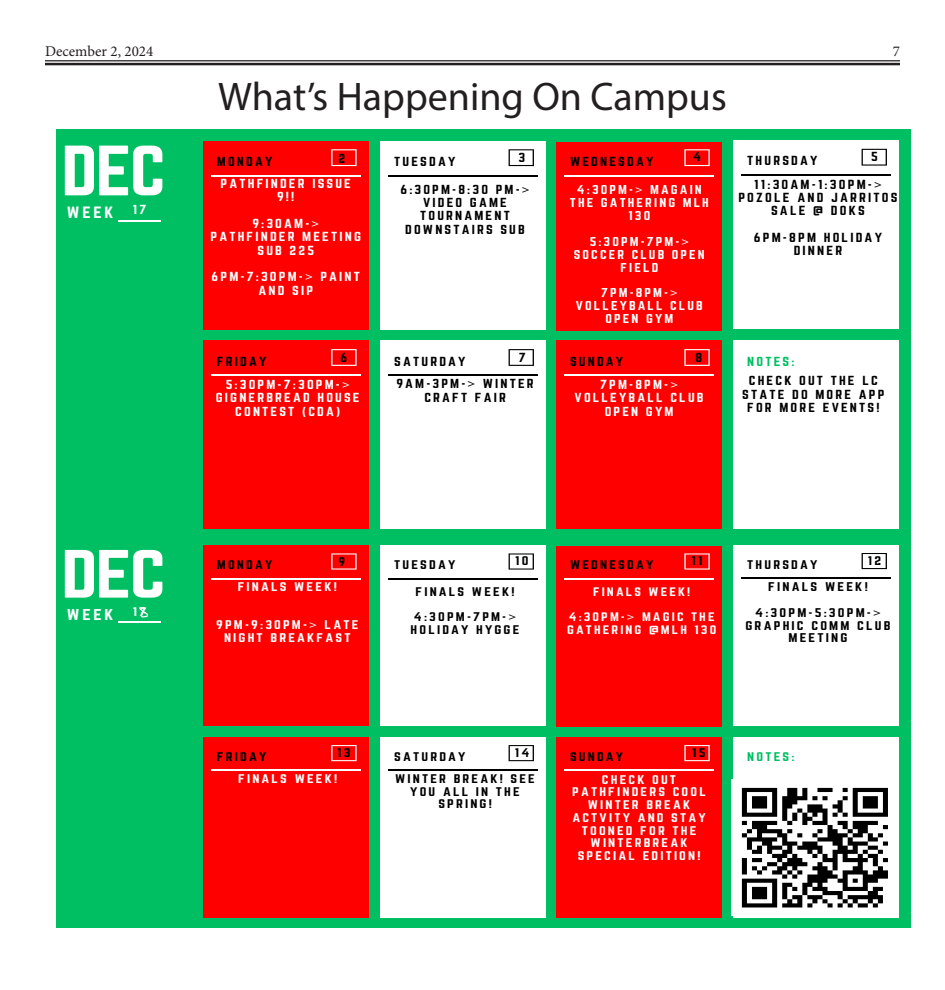
<style>
.page{position:relative;width:945px;height:990px;background:#fff}
.page>*{position:absolute;margin:0;border:0;box-sizing:border-box;transform-origin:0 0}
.t1{font:62.12px "Norwester";color:#fff;scale:1.17 1}
.t2{font:59.62px "Norwester";color:#fff;scale:1.22 1}
.t3{font:40px "Myriad Pro";color:#231f20}
.t4{font:15px "Minion Pro";color:#231f20}
.t5{font:14.38px "Norwester";color:#fff;scale:1.17 1}
.t6{font:13.75px "Norwester";color:#fff;scale:1.22 1}
.t7{font:11.5px/13.2px "Norwester";letter-spacing:.16em;color:#000;text-align:center;scale:1.17 1}
.t8{font:11.5px/13.2px "Norwester";letter-spacing:.16em;color:#fff;text-align:center;scale:1.17 1}
.t9{font:11.5px "Norwester";letter-spacing:.16em;color:#00bf63;scale:1.17 1}
.t10{font:11.25px/12.9px "Norwester";letter-spacing:.16em;color:#fff;text-align:center;scale:1.17 1}
.t11{font:11px/12.8px "Norwester";letter-spacing:.16em;color:#000;text-align:center;scale:1.22 1}
.t12{font:11px/12.8px "Norwester";letter-spacing:.16em;color:#fff;text-align:center;scale:1.22 1}
.t13{font:11px "Norwester";letter-spacing:.16em;color:#00bf63;scale:1.22 1}
.t14{font:10.75px/12.4px "Norwester";letter-spacing:.16em;color:#fff;scale:1.22 1}
.s1{font-family:"Noto Sans"}
</style>
<div class="page">
<div style="left:56px;top:534px;width:855px;height:394px;background:#00bf63"></div>
<div style="left:203px;top:737px;width:165px;height:181px;background:#f00"></div>
<svg style="left:331px;top:745px;width:26px;height:16px"></svg>
<hr style="left:211px;top:770px;width:149px;height:1px;background:#fff">
<div style="left:380px;top:737px;width:166px;height:181px;background:#fff"></div>
<svg style="left:509px;top:745px;width:25px;height:16px"></svg>
<hr style="left:388px;top:770px;width:149px;height:1px;background:#000">
<div style="left:556px;top:737px;width:166px;height:181px;background:#f00"></div>
<svg style="left:684px;top:745px;width:26px;height:16px"></svg>
<hr style="left:564px;top:770px;width:149px;height:1px;background:#fff">
<div style="left:733px;top:737px;width:166px;height:181px;background:#fff"></div>
<div style="left:203px;top:545px;width:165px;height:181px;background:#f00"></div>
<svg style="left:331px;top:553px;width:26px;height:17px"></svg>
<div style="left:380px;top:545px;width:166px;height:181px;background:#fff"></div>
<svg style="left:509px;top:553px;width:25px;height:17px"></svg>
<hr style="left:388px;top:578px;width:149px;height:1px;background:#000">
<div style="left:556px;top:547px;width:166px;height:180px;background:#f00"></div>
<svg style="left:684px;top:553px;width:26px;height:17px"></svg>
<hr style="left:564px;top:578px;width:149px;height:1px;background:#fff">
<div style="left:733px;top:545px;width:166px;height:181px;background:#fff"></div>
<svg style="left:862px;top:553px;width:25px;height:16px"></svg>
<hr style="left:741px;top:578px;width:149px;height:1px;background:#000">
<hr style="left:211px;top:578px;width:149px;height:1px;background:#fff">
<div style="left:732px;top:780px;width:166px;height:136px;background:#fff"></div>
<svg style="left:741px;top:787px;width:147px;height:121px"></svg>
<img style="left:118px;top:622px;width:43px;height:1px">
<hr style="left:45px;top:63px;width:855px;height:2px;background:#231f20">
<hr style="left:45px;top:60px;width:855px;height:1px;background:#231f20">
<div style="left:56px;top:129px;width:855px;height:411px;background:#00bf63"></div>
<div style="left:203px;top:341px;width:165px;height:188px;background:#f00"></div>
<svg style="left:331px;top:349px;width:26px;height:17px"></svg>
<hr style="left:211px;top:375px;width:149px;height:1px;background:#fff">
<div style="left:380px;top:341px;width:166px;height:188px;background:#fff"></div>
<svg style="left:509px;top:349px;width:25px;height:17px"></svg>
<hr style="left:388px;top:375px;width:149px;height:1px;background:#000">
<div style="left:556px;top:341px;width:166px;height:188px;background:#f00"></div>
<svg style="left:684px;top:349px;width:26px;height:17px"></svg>
<hr style="left:564px;top:375px;width:149px;height:1px;background:#fff">
<div style="left:733px;top:341px;width:166px;height:188px;background:#fff"></div>
<div style="left:203px;top:141px;width:165px;height:188px;background:#f00"></div>
<svg style="left:331px;top:149px;width:26px;height:17px"></svg>
<div style="left:380px;top:141px;width:166px;height:188px;background:#fff"></div>
<svg style="left:509px;top:149px;width:25px;height:17px"></svg>
<hr style="left:388px;top:175px;width:149px;height:1px;background:#000">
<div style="left:556px;top:142px;width:166px;height:189px;background:#f00"></div>
<svg style="left:684px;top:149px;width:26px;height:17px"></svg>
<hr style="left:564px;top:175px;width:149px;height:1px;background:#fff">
<div style="left:733px;top:140px;width:166px;height:189px;background:#fff"></div>
<svg style="left:862px;top:149px;width:25px;height:17px"></svg>
<hr style="left:741px;top:175px;width:149px;height:1px;background:#000">
<hr style="left:211px;top:175px;width:149px;height:1px;background:#fff">
<img style="left:118px;top:220px;width:43px;height:1px">
<svg style="left:139px;top:607px;width:10px;height:11px"></svg>
<p class="t4" style="left:45px;top:41px;width:110px">December 2, 2024</p>
<p class="t4" style="left:893px;top:41px;width:9px">7</p>
<p class="t3" style="left:218px;top:72px;width:510px">What’s Happening On Campus</p>
<p class="t1" style="left:61px;top:141px;width:91px">DEC</p>
<p class="t5" style="left:67px;top:206px;width:41px">WEEK</p>
<p class="t8" style="left:133px;top:204px;width:13px">17</p>
<p class="t7" style="left:339px;top:152px;width:7px">2</p>
<p class="t7" style="left:518px;top:151px;width:7px">3</p>
<p class="t7" style="left:693px;top:150px;width:8px">4</p>
<p class="t7" style="left:217px;top:155px;width:49px">MONDAY</p>
<p class="t7" style="left:394px;top:155px;width:54px">TUESDAY</p>
<p class="t7" style="left:570px;top:155px;width:73px">WEDNESDAY</p>
<p class="t7" style="left:747px;top:154px;width:61px">THURSDAY</p>
<p class="t7" style="left:871px;top:150px;width:7px">5</p>
<p class="t8" style="left:221px;top:177px;width:113px">PATHFINDER ISSUE<br>9!!</p>
<p class="t8" style="left:211px;top:217px;width:130px">9:30AM-<span class="s1">&gt;<br></span>PATHFINDER MEETING<br>SUB 225</p>
<p class="t8" style="left:212px;top:270px;width:128px">6PM-7:30PM-<span class="s1">&gt;</span> PAINT<br>AND SIP</p>
<p class="t7" style="left:400px;top:183px;width:112px">6:30PM-8:30 PM-<span class="s1">&gt;<br></span>VIDEO GAME<br>TOURNAMENT<br>DOWNSTAIRS SUB</p>
<p class="t10" style="left:570px;top:184px;width:120px">4:30PM-<span class="s1">&gt;</span> MAGAIN<br>THE GATHERING MLH<br>130</p>
<p class="t10" style="left:574px;top:235px;width:113px">5:30PM-7PM-<span class="s1">&gt;<br></span>SOCCER CLUB OPEN<br>FIELD</p>
<p class="t10" style="left:576px;top:287px;width:110px">7PM-8PM-<span class="s1">&gt;<br></span>VOLLEYBALL CLUB<br>OPEN GYM</p>
<p class="t7" style="left:738px;top:178px;width:138px">11:30AM-1:30PM-<span class="s1">&gt;<br></span>POZOLE AND JARRITOS<br>SALE @ DOKS</p>
<p class="t7" style="left:754px;top:231px;width:111px">6PM-8PM HOLIDAY<br>DINNER</p>
<p class="t7" style="left:341px;top:351px;width:7px">6</p>
<p class="t7" style="left:519px;top:351px;width:8px">7</p>
<p class="t7" style="left:696px;top:351px;width:7px">8</p>
<p class="t7" style="left:217px;top:355px;width:44px">FRIDAY</p>
<p class="t7" style="left:394px;top:355px;width:62px">SATURDAY</p>
<p class="t7" style="left:570px;top:355px;width:47px">SUNDAY</p>
<p class="t9" style="left:747px;top:355px;width:42px">NOTES:</p>
<p class="t8" style="left:216px;top:378px;width:124px">5:30PM-7:30PM-<span class="s1">&gt;<br></span>GIGNERBREAD HOUSE<br>CONTEST (CDA)</p>
<p class="t7" style="left:396px;top:378px;width:119px">9AM-3PM-<span class="s1">&gt;</span> WINTER<br>CRAFT FAIR</p>
<p class="t8" style="left:575px;top:378px;width:112px">7PM-8PM-<span class="s1">&gt;<br></span>VOLLEYBALL CLUB<br>OPEN GYM</p>
<p class="t7" style="left:742px;top:375px;width:123px">CHECK OUT THE LC<br>STATE DO MORE APP<br>FOR MORE EVENTS!</p>
<p class="t2" style="left:61px;top:545px;width:87px">DEC</p>
<p class="t6" style="left:67px;top:608px;width:40px">WEEK</p>
<p class="t12" style="left:133px;top:606px;width:13px">17</p>
<p class="t11" style="left:339px;top:556px;width:7px">9</p>
<p class="t11" style="left:515px;top:555px;width:12px">10</p>
<p class="t11" style="left:692px;top:555px;width:11px">11</p>
<p class="t11" style="left:217px;top:559px;width:47px">MONDAY</p>
<p class="t11" style="left:394px;top:559px;width:52px">TUESDAY</p>
<p class="t11" style="left:570px;top:559px;width:70px">WEDNESDAY</p>
<p class="t11" style="left:747px;top:558px;width:59px">THURSDAY</p>
<p class="t11" style="left:868px;top:555px;width:12px">12</p>
<p class="t12" style="left:238px;top:580px;width:83px">FINALS WEEK!</p>
<p class="t12" style="left:216px;top:619px;width:118px">9PM-9:30PM-<span class="s1">&gt;</span> LATE<br>NIGHT BREAKFAST</p>
<p class="t11" style="left:416px;top:586px;width:83px">FINALS WEEK!</p>
<p class="t11" style="left:411px;top:611px;width:91px">4:30PM-7PM-<span class="s1">&gt;<br></span>HOLIDAY HYGGE</p>
<p class="t14" style="left:593px;top:586px;width:81px">FINALS WEEK!</p>
<p class="t14" style="left:567px;top:611px;width:124px">4:30PM-<span class="s1">&gt;</span> MAGIC THE<br>GATHERING @MLH 130</p>
<p class="t11" style="left:768px;top:581px;width:83px">FINALS WEEK!</p>
<p class="t11" style="left:745px;top:606px;width:120px">4:30PM-5:30PM-<span class="s1">&gt;<br></span>GRAPHIC COMM CLUB<br>MEETING</p>
<p class="t11" style="left:337px;top:747px;width:12px">13</p>
<p class="t11" style="left:515px;top:747px;width:13px">14</p>
<p class="t11" style="left:692px;top:747px;width:12px">15</p>
<p class="t11" style="left:217px;top:750px;width:42px">FRIDAY</p>
<p class="t11" style="left:394px;top:750px;width:60px">SATURDAY</p>
<p class="t11" style="left:570px;top:750px;width:45px">SUNDAY</p>
<p class="t13" style="left:747px;top:751px;width:40px">NOTES:</p>
<p class="t12" style="left:238px;top:773px;width:83px">FINALS WEEK!</p>
<p class="t11" style="left:395px;top:772px;width:116px">WINTER BREAK! SEE<br>YOU ALL IN THE<br>SPRING!</p>
<p class="t12" style="left:572px;top:773px;width:111px">CHECK OUT<br>PATHFINDERS COOL<br>WINTER BREAK<br>ACTVITY AND STAY<br>TOONED FOR THE<br>WINTERBREAK<br>SPECIAL EDITION!</p>
</div>
